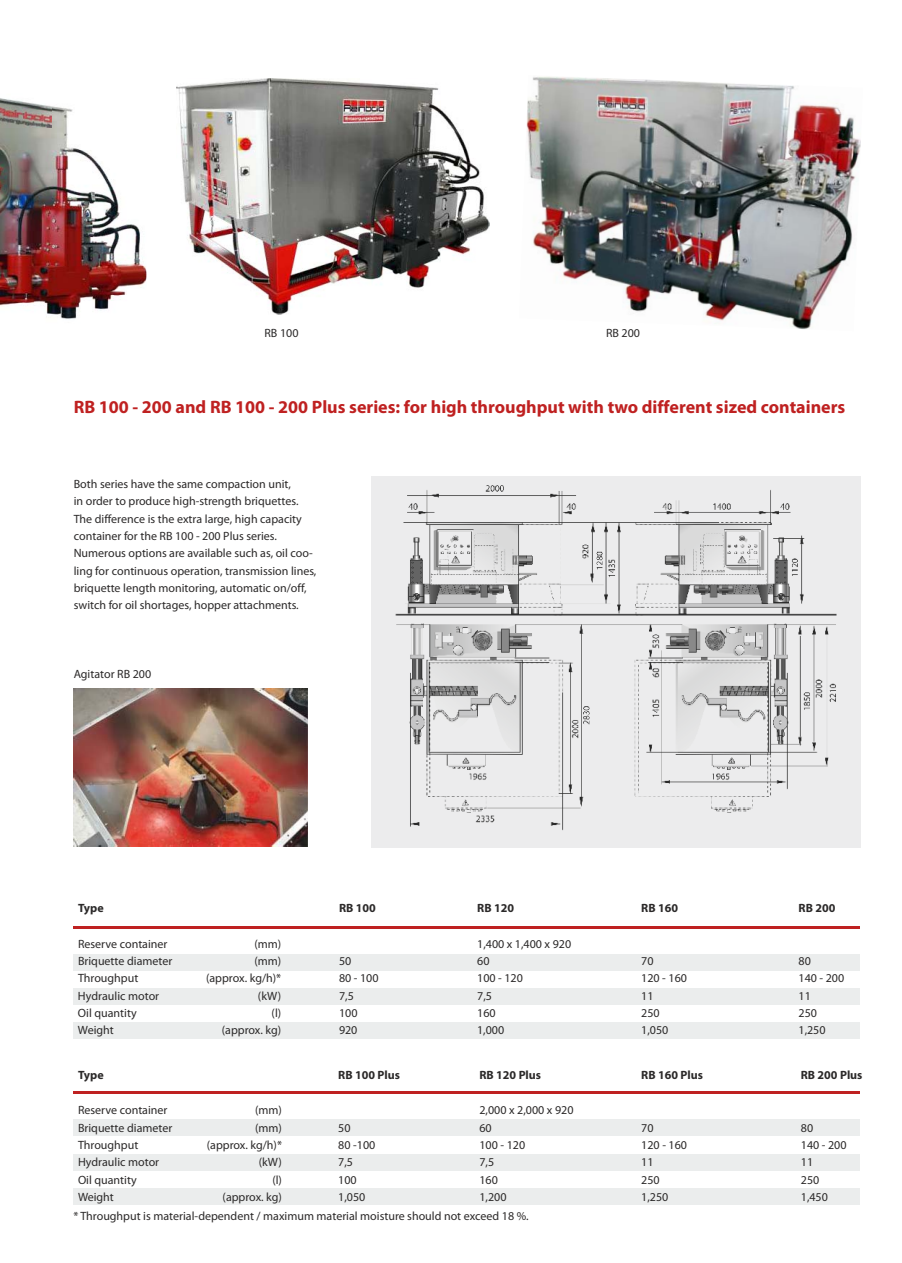
<style>
.page{position:relative;width:902px;height:1263px;background:#fff}
.page>*{position:absolute;margin:0;border:0;box-sizing:border-box;transform-origin:0 0}
.t1{font:700 18px "Myriad Pro";color:#bf2121}
.t2{font:12px/17.2px "Myriad Pro";color:#2b2929}
.t3{font:700 12px "Myriad Pro";color:#2b2929}
</style>
<div class="page">
<img style="left:74px;top:689px;width:234px;height:157px">
<div style="left:74px;top:1120px;width:786px;height:16px;background:#ebeded"></div>
<div style="left:74px;top:1154px;width:786px;height:16px;background:#ebeded"></div>
<div style="left:74px;top:1188px;width:786px;height:17px;background:#ebeded"></div>
<div style="left:74px;top:954px;width:786px;height:16px;background:#ebeded"></div>
<div style="left:74px;top:988px;width:786px;height:17px;background:#ebeded"></div>
<div style="left:74px;top:1023px;width:786px;height:16px;background:#ebeded"></div>
<hr style="left:74px;top:1092px;width:786px;height:2px;background:#bf2121">
<hr style="left:74px;top:926px;width:786px;height:2px;background:#bf2121">
<img style="left:372px;top:477px;width:488px;height:370px">
<img style="left:176px;top:78px;width:313px;height:236px">
<img style="left:526px;top:76px;width:335px;height:253px">
<img style="left:0;top:98px;width:146px;height:221px">
<img style="left:0;top:108px;width:51px;height:19px">
<p class="t2" style="left:264px;top:325px;width:35px">RB 100</p>
<p class="t2" style="left:606px;top:325px;width:35px">RB 200</p>
<h1 class="t1" style="left:74px;top:400px;width:773px">RB 100 - 200 and RB 100 - 200 Plus series: for high throughput with two different sized containers</h1>
<p class="t2" style="left:74px;top:476px;width:244px">Both series have the same compaction unit,<br>in order to produce high-strength briquettes.<br>The difference is the extra large, high capacity container for the RB 100 - 200 Plus series.<br>Numerous options are available such as, oil coo&shy;ling for continuous operation, transmission lines, briquette length monitoring, automatic on/off, switch for oil shortages, hopper attachments.</p>
<p class="t2" style="left:74px;top:667px;width:79px">Agitator RB 200</p>
<p class="t3" style="left:78px;top:903px;width:27px">Type</p>
<p class="t3" style="left:339px;top:903px;width:38px">RB 100</p>
<p class="t3" style="left:477px;top:903px;width:38px">RB 120</p>
<p class="t3" style="left:641px;top:903px;width:38px">RB 160</p>
<p class="t3" style="left:798px;top:903px;width:38px">RB 200</p>
<p class="t2" style="left:78px;top:936px;width:91px">Reserve container</p>
<p class="t2" style="left:254px;top:936px;width:28px">(mm)</p>
<p class="t2" style="left:477px;top:936px;width:95px">1,400 x 1,400 x 920</p>
<p class="t2" style="left:78px;top:953px;width:96px">Briquette diameter</p>
<p class="t2" style="left:254px;top:953px;width:28px">(mm)</p>
<p class="t2" style="left:339px;top:953px;width:14px">50</p>
<p class="t2" style="left:477px;top:953px;width:14px">60</p>
<p class="t2" style="left:641px;top:953px;width:14px">70</p>
<p class="t2" style="left:798px;top:953px;width:14px">80</p>
<p class="t2" style="left:78px;top:970px;width:62px">Throughput</p>
<p class="t2" style="left:206px;top:970px;width:77px">(approx. kg/h)*</p>
<p class="t2" style="left:339px;top:970px;width:41px">80 - 100</p>
<p class="t2" style="left:477px;top:970px;width:47px">100 - 120</p>
<p class="t2" style="left:641px;top:970px;width:47px">120 - 160</p>
<p class="t2" style="left:798px;top:970px;width:47px">140 - 200</p>
<p class="t2" style="left:78px;top:988px;width:83px">Hydraulic motor</p>
<p class="t2" style="left:258px;top:988px;width:25px">(kW)</p>
<p class="t2" style="left:339px;top:988px;width:16px">7,5</p>
<p class="t2" style="left:477px;top:988px;width:16px">7,5</p>
<p class="t2" style="left:641px;top:988px;width:14px">11</p>
<p class="t2" style="left:798px;top:988px;width:14px">11</p>
<p class="t2" style="left:78px;top:1005px;width:60px">Oil quantity</p>
<p class="t2" style="left:272px;top:1005px;width:11px">(l)</p>
<p class="t2" style="left:339px;top:1005px;width:20px">100</p>
<p class="t2" style="left:477px;top:1005px;width:20px">160</p>
<p class="t2" style="left:641px;top:1005px;width:20px">250</p>
<p class="t2" style="left:798px;top:1005px;width:20px">250</p>
<p class="t2" style="left:78px;top:1022px;width:37px">Weight</p>
<p class="t2" style="left:222px;top:1022px;width:61px">(approx. kg)</p>
<p class="t2" style="left:339px;top:1022px;width:20px">920</p>
<p class="t2" style="left:477px;top:1022px;width:29px">1,000</p>
<p class="t2" style="left:641px;top:1022px;width:29px">1,050</p>
<p class="t2" style="left:798px;top:1022px;width:29px">1,250</p>
<p class="t3" style="left:78px;top:1070px;width:27px">Type</p>
<p class="t3" style="left:338px;top:1070px;width:63px">RB 100 Plus</p>
<p class="t3" style="left:479px;top:1070px;width:63px">RB 120 Plus</p>
<p class="t3" style="left:641px;top:1070px;width:63px">RB 160 Plus</p>
<p class="t3" style="left:801px;top:1070px;width:63px">RB 200 Plus</p>
<p class="t2" style="left:78px;top:1103px;width:91px">Reserve container</p>
<p class="t2" style="left:255px;top:1103px;width:28px">(mm)</p>
<p class="t2" style="left:479px;top:1103px;width:95px">2,000 x 2,000 x 920</p>
<p class="t2" style="left:78px;top:1120px;width:96px">Briquette diameter</p>
<p class="t2" style="left:255px;top:1120px;width:28px">(mm)</p>
<p class="t2" style="left:338px;top:1120px;width:14px">50</p>
<p class="t2" style="left:479px;top:1120px;width:14px">60</p>
<p class="t2" style="left:641px;top:1120px;width:14px">70</p>
<p class="t2" style="left:801px;top:1120px;width:14px">80</p>
<p class="t2" style="left:78px;top:1137px;width:62px">Throughput</p>
<p class="t2" style="left:207px;top:1137px;width:77px">(approx. kg/h)*</p>
<p class="t2" style="left:338px;top:1137px;width:39px">80 -100</p>
<p class="t2" style="left:479px;top:1137px;width:47px">100 - 120</p>
<p class="t2" style="left:641px;top:1137px;width:47px">120 - 160</p>
<p class="t2" style="left:801px;top:1137px;width:47px">140 - 200</p>
<p class="t2" style="left:78px;top:1155px;width:83px">Hydraulic motor</p>
<p class="t2" style="left:259px;top:1155px;width:25px">(kW)</p>
<p class="t2" style="left:338px;top:1155px;width:16px">7,5</p>
<p class="t2" style="left:479px;top:1155px;width:16px">7,5</p>
<p class="t2" style="left:641px;top:1155px;width:14px">11</p>
<p class="t2" style="left:801px;top:1155px;width:14px">11</p>
<p class="t2" style="left:78px;top:1172px;width:60px">Oil quantity</p>
<p class="t2" style="left:272px;top:1172px;width:11px">(l)</p>
<p class="t2" style="left:338px;top:1172px;width:20px">100</p>
<p class="t2" style="left:479px;top:1172px;width:20px">160</p>
<p class="t2" style="left:641px;top:1172px;width:20px">250</p>
<p class="t2" style="left:801px;top:1172px;width:20px">250</p>
<p class="t2" style="left:78px;top:1189px;width:37px">Weight</p>
<p class="t2" style="left:223px;top:1189px;width:61px">(approx. kg)</p>
<p class="t2" style="left:338px;top:1189px;width:29px">1,050</p>
<p class="t2" style="left:479px;top:1189px;width:29px">1,200</p>
<p class="t2" style="left:641px;top:1189px;width:29px">1,250</p>
<p class="t2" style="left:801px;top:1189px;width:29px">1,450</p>
<p class="t2" style="left:73px;top:1209px;width:457px">* Throughput is material-dependent / maximum material moisture should not exceed 18 %.</p>
</div>
